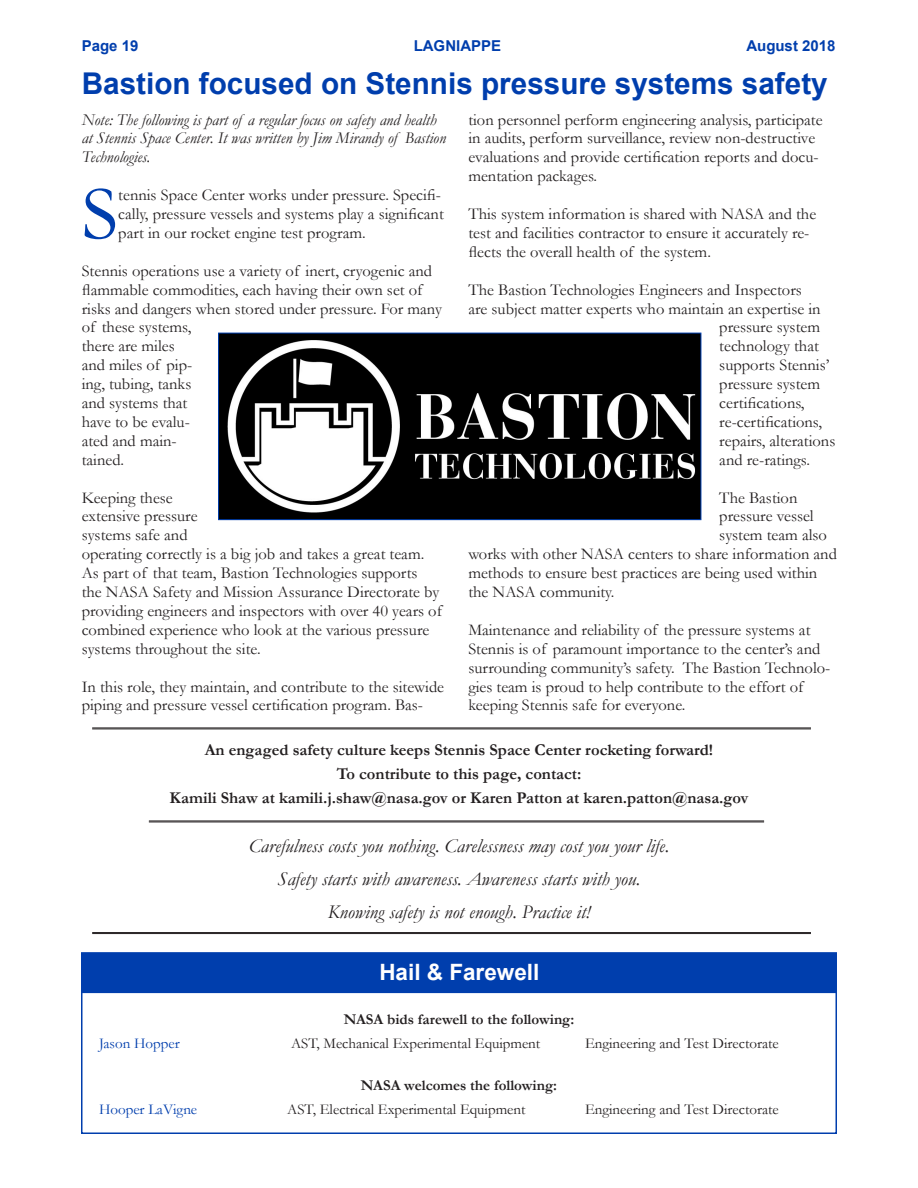
<style>
.page{position:relative;width:918px;height:1188px;background:#fff}
.page>*{position:absolute;margin:0;border:0;box-sizing:border-box;transform-origin:0 0}
.t1{font:77.1px "Garamond";color:#003ead}
.t2{font:700 30px "Arial";color:#003ead}
.t3{font:700 22.5px "Arial";color:#fff}
.t4{font:italic 19.5px "Garamond";color:#231f20}
.t5{font:16.5px/18.9px "Garamond";color:#231f20}
.t6{font:700 16.5px "Garamond";color:#231f20}
.t7{font:italic 16.5px/18.9px "Garamond";color:#231f20}
.t8{font:15px "Garamond";color:#231f20}
.t9{font:700 15px "Garamond";color:#231f20}
.t10{font:700 15px "Arial";color:#003ead}
.t11{font:15px "Garamond";color:#003ead}
</style>
<div class="page">
<img style="left:220px;top:335px;width:479px;height:183px">
<div style="left:218px;top:333px;width:483px;height:187px;border:1px solid #003ead"></div>
<div style="left:81px;top:990px;width:756px;height:144px;border:2px solid #003ead"></div>
<div style="left:81px;top:952px;width:756px;height:41px;background:#003ead;border:2px solid #003ead"></div>
<hr style="left:92px;top:728px;width:719px;height:1px;background:#231f20">
<hr style="left:92px;top:729px;width:719px;height:1px;background:#231f20">
<hr style="left:149px;top:821px;width:615px;height:1px;background:#231f20">
<hr style="left:149px;top:822px;width:615px;height:1px;background:#231f20">
<hr style="left:92px;top:932px;width:719px;height:1px;background:#231f20">
<hr style="left:92px;top:933px;width:719px;height:1px;background:#231f20">
<p class="t10" style="left:82px;top:35px;width:58px">Page 19</p>
<p class="t10" style="left:414px;top:35px;width:89px">LAGNIAPPE</p>
<p class="t10" style="left:746px;top:35px;width:91px">August 2018</p>
<p class="t2" style="left:82px;top:62px;width:748px">Bastion focused on Stennis pressure systems safety</p>
<p class="t7" style="left:82px;top:110px;width:366px">Note: The following is part of a regular focus on safety and health at Stennis Space Center. It was written by Jim Mirandy of Bastion<br>Technologies.</p>
<p class="t1" style="left:82px;top:162px;width:38px">S</p>
<p class="t5" style="left:118px;top:185px;width:327px">tennis Space Center works under pressure. Specifi&shy;cally, pressure vessels and systems play a significant part in our rocket engine test program.</p>
<p class="t5" style="left:82px;top:261px;width:362px">Stennis operations use a variety of inert, cryogenic and flammable commodities, each having their own set of risks and dangers when stored under pressure. For many of these systems,<br>there are miles<br>and miles of pip-<br>ing, tubing, tanks<br>and systems that<br>have to be evalu-<br>ated and main-<br>tained.</p>
<p class="t5" style="left:82px;top:488px;width:362px">Keeping these<br>extensive pressure<br>systems safe and<br>operating correctly is a big job and takes a great team.<br>As part of that team, Bastion Technologies supports<br>the NASA Safety and Mission Assurance Directorate by providing engineers and inspectors with over 40 years of combined experience who look at the various pressure systems throughout the site.</p>
<p class="t5" style="left:82px;top:677px;width:364px">In this role, they maintain, and contribute to the sitewide piping and pressure vessel certification program. Bas-</p>
<p class="t5" style="left:468px;top:110px;width:356px">tion personnel perform engineering analysis, participate in audits, perform surveillance, review non-destructive evaluations and provide certification reports and docu&shy;mentation packages.</p>
<p class="t5" style="left:468px;top:204px;width:349px">This system information is shared with NASA and the test and facilities contractor to ensure it accurately re&shy;flects the overall health of the system.</p>
<p class="t5" style="left:468px;top:280px;width:335px">The Bastion Technologies Engineers and Inspectors</p>
<p class="t5" style="left:468px;top:299px;width:354px">are subject matter experts who maintain an expertise in</p>
<p class="t5" style="left:719px;top:317px;width:102px">pressure system</p>
<p class="t5" style="left:719px;top:336px;width:101px">technology that</p>
<p class="t5" style="left:719px;top:355px;width:112px">supports Stennis’</p>
<p class="t5" style="left:719px;top:374px;width:102px">pressure system</p>
<p class="t5" style="left:719px;top:393px;width:87px">certifications,</p>
<p class="t5" style="left:719px;top:412px;width:104px">re-certifications,</p>
<p class="t5" style="left:719px;top:431px;width:118px">repairs, alterations</p>
<p class="t5" style="left:719px;top:450px;width:92px">and re-ratings.</p>
<p class="t5" style="left:719px;top:488px;width:80px">The Bastion</p>
<p class="t5" style="left:719px;top:506px;width:96px">pressure vessel</p>
<p class="t5" style="left:719px;top:525px;width:109px">system team also</p>
<p class="t5" style="left:468px;top:544px;width:370px">works with other NASA centers to share information and</p>
<p class="t5" style="left:468px;top:563px;width:350px">methods to ensure best practices are being used within</p>
<p class="t5" style="left:468px;top:582px;width:148px">the NASA community.</p>
<p class="t5" style="left:468px;top:620px;width:364px">Maintenance and reliability of the pressure systems at Stennis is of paramount importance to the center’s and surrounding community’s safety. The Bastion Technolo&shy;gies team is proud to help contribute to the effort of keeping Stennis safe for everyone.</p>
<p class="t6" style="left:205px;top:739px;width:510px">An engaged safety culture keeps Stennis Space Center rocketing forward!</p>
<p class="t6" style="left:337px;top:763px;width:246px">To contribute to this page, contact:</p>
<p class="t6" style="left:170px;top:787px;width:580px">Kamili Shaw at kamili.j.shaw@nasa.gov or Karen Patton at karen.patton@nasa.gov</p>
<p class="t4" style="left:249px;top:833px;width:422px">Carefulness costs you nothing. Carelessness may cost you your life.</p>
<p class="t4" style="left:278px;top:866px;width:364px">Safety starts with awareness. Awareness starts with you.</p>
<p class="t4" style="left:328px;top:899px;width:264px">Knowing safety is not enough. Practice it!</p>
<p class="t3" style="left:379px;top:956px;width:162px">Hail &amp; Farewell</p>
<p class="t9" style="left:344px;top:1009px;width:232px">NASA bids farewell to the following:</p>
<p class="t11" style="left:99px;top:1034px;width:82px">Jason Hopper</p>
<p class="t8" style="left:291px;top:1034px;width:251px">AST, Mechanical Experimental Equipment</p>
<p class="t8" style="left:585px;top:1034px;width:195px">Engineering and Test Directorate</p>
<p class="t9" style="left:361px;top:1075px;width:198px">NASA welcomes the following:</p>
<p class="t11" style="left:99px;top:1100px;width:100px">Hooper LaVigne</p>
<p class="t8" style="left:287px;top:1100px;width:240px">AST, Electrical Experimental Equipment</p>
<p class="t8" style="left:585px;top:1100px;width:195px">Engineering and Test Directorate</p>
</div>
